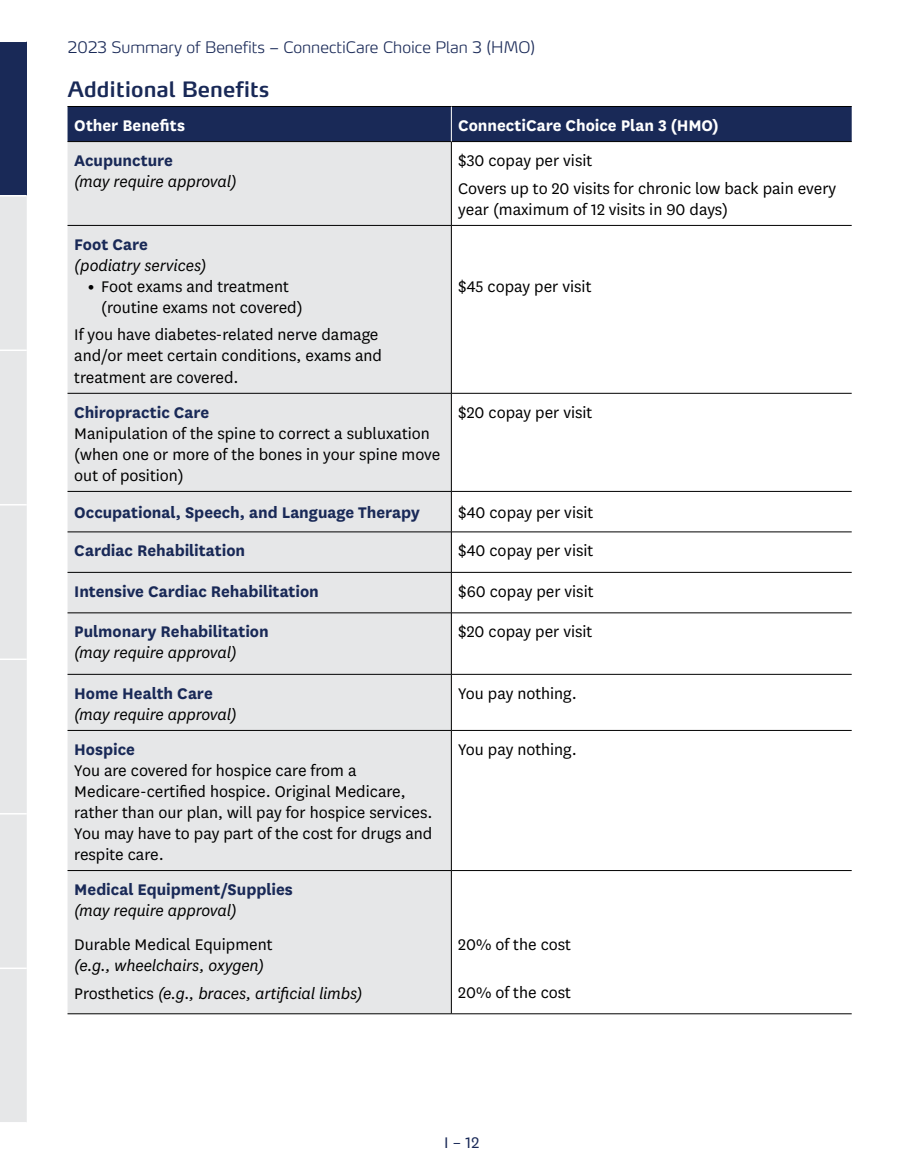
<style>
.page{position:relative;width:905px;height:1175px;background:#fff}
.page>*{position:absolute;margin:0;border:0;box-sizing:border-box;transform-origin:0 0}
.Subhead_14_16{font:600 21px "Max Pro";color:#192957}
.table_body{font:18px/21px "National";color:#000}
.Table_head{font:700 18px/21px "National";letter-spacing:-.005em;color:#192957}
.Table_head-2{font:italic 18px/21px "National";letter-spacing:-.005em;color:#000}
.table_body-2{font:italic 18px/21px "National";letter-spacing:-.005em;color:#000}
.Table_head_reverse{font:700 18px "National";color:#fff}
.t1{font:18px "National";color:#192957}
.t2{font:300 expanded 15.75px "Max Pro";color:#192957}
.s1{font-weight:700;font-style:normal;color:#192957}
.s2{font-weight:800}
.s3{font-weight:400;font-style:italic;color:#000}
.s4{font-style:normal}
</style>
<div class="page">
<div style="left:0;top:41px;width:27px;height:155px;background:#192957"></div>
<hr style="left:0;top:40px;width:27px;height:2px;background:#fff">
<div style="left:0;top:195px;width:27px;height:927px;background:#e6e7e8"></div>
<div style="left:68px;top:107px;width:783px;height:34px;background:#192957"></div>
<div style="left:68px;top:142px;width:383px;height:871px;background:#e6e7e8"></div>
<hr style="left:68px;top:106px;width:383px;height:1px;background:#000">
<hr style="left:451px;top:106px;width:400px;height:1px;background:#000">
<hr style="left:68px;top:141px;width:383px;height:1px;background:#000">
<hr style="left:451px;top:141px;width:400px;height:1px;background:#000">
<hr style="left:451px;top:142px;width:1px;height:83px;background:#000">
<hr style="left:68px;top:225px;width:383px;height:1px;background:#000">
<hr style="left:451px;top:225px;width:400px;height:1px;background:#000">
<hr style="left:451px;top:226px;width:1px;height:167px;background:#000">
<hr style="left:68px;top:393px;width:383px;height:1px;background:#000">
<hr style="left:451px;top:393px;width:400px;height:1px;background:#000">
<hr style="left:451px;top:393px;width:1px;height:98px;background:#000">
<hr style="left:68px;top:491px;width:383px;height:1px;background:#000">
<hr style="left:451px;top:491px;width:400px;height:1px;background:#000">
<hr style="left:451px;top:491px;width:1px;height:40px;background:#000">
<hr style="left:68px;top:531px;width:383px;height:1px;background:#000">
<hr style="left:451px;top:531px;width:400px;height:1px;background:#000">
<hr style="left:451px;top:532px;width:1px;height:40px;background:#000">
<hr style="left:68px;top:572px;width:383px;height:1px;background:#000">
<hr style="left:451px;top:572px;width:400px;height:1px;background:#000">
<hr style="left:451px;top:572px;width:1px;height:40px;background:#000">
<hr style="left:68px;top:612px;width:383px;height:1px;background:#000">
<hr style="left:451px;top:612px;width:400px;height:1px;background:#000">
<hr style="left:451px;top:613px;width:1px;height:61px;background:#000">
<hr style="left:68px;top:674px;width:383px;height:1px;background:#000">
<hr style="left:451px;top:674px;width:400px;height:1px;background:#000">
<hr style="left:451px;top:674px;width:1px;height:56px;background:#000">
<hr style="left:68px;top:730px;width:383px;height:1px;background:#000">
<hr style="left:451px;top:730px;width:400px;height:1px;background:#000">
<hr style="left:451px;top:730px;width:1px;height:140px;background:#000">
<hr style="left:68px;top:870px;width:383px;height:1px;background:#000">
<hr style="left:451px;top:870px;width:400px;height:1px;background:#000">
<hr style="left:451px;top:870px;width:1px;height:143px;background:#000">
<hr style="left:68px;top:1013px;width:383px;height:1px;background:#000">
<hr style="left:451px;top:1013px;width:400px;height:1px;background:#000">
<hr style="left:451px;top:107px;width:1px;height:34px;background:#fff">
<p class="t2" style="left:68px;top:34px;width:469px">2023 Summary of Benefits – ConnectiCare Choice Plan 3 (HMO)</p>
<p class="Subhead_14_16" style="left:68px;top:71px;width:203px">Additional Benefits</p>
<p class="Table_head_reverse" style="left:74px;top:112px;width:112px">Other Benefits</p>
<p class="Table_head_reverse" style="left:458px;top:112px;width:262px">ConnectiCare Choice Plan 3 (HMO)</p>
<p class="Table_head-2" style="left:74px;top:149px;width:164px"><span class="s1">Acupuncture<br></span>(may require approval)</p>
<p class="table_body" style="left:458px;top:149px;width:136px">$30 copay per visit</p>
<p class="table_body" style="left:458px;top:177px;width:379px">Covers up to 20 visits for chronic low back pain every year (maximum of 12 visits in 90 days)</p>
<p class="Table_head-2" style="left:74px;top:233px;width:133px"><span class="s1">Foot Care </span>(podiatry services)</p>
<p class="table_body" style="left:101px;top:275px;width:203px;text-indent:-14px"><span class="s2">•</span> Foot exams and treatment (routine exams not covered)</p>
<p class="table_body" style="left:74px;top:324px;width:309px">If you have diabetes-related nerve damage and/or meet certain conditions, exams and treatment are covered.</p>
<p class="Table_head" style="left:74px;top:400px;width:137px">Chiropractic Care</p>
<p class="table_body" style="left:74px;top:422px;width:367px">Manipulation of the spine to correct a subluxation (when one or more of the bones in your spine move out of position)</p>
<p class="table_body" style="left:458px;top:275px;width:135px">$45 copay per visit</p>
<p class="table_body" style="left:458px;top:401px;width:136px">$20 copay per visit</p>
<p class="Table_head" style="left:74px;top:501px;width:347px">Occupational, Speech, and Language Therapy</p>
<p class="table_body" style="left:458px;top:501px;width:137px">$40 copay per visit</p>
<p class="Table_head" style="left:74px;top:539px;width:172px">Cardiac Rehabilitation</p>
<p class="table_body" style="left:458px;top:539px;width:137px">$40 copay per visit</p>
<p class="Table_head" style="left:74px;top:579px;width:246px">Intensive Cardiac Rehabilitation</p>
<p class="table_body" style="left:458px;top:580px;width:137px">$60 copay per visit</p>
<p class="Table_head" style="left:74px;top:620px;width:196px">Pulmonary Rehabilitation <span class="s3">(may require approval)</span></p>
<p class="table_body" style="left:458px;top:620px;width:136px">$20 copay per visit</p>
<p class="Table_head-2" style="left:74px;top:682px;width:164px"><span class="s1">Home Health Care </span>(may require approval)</p>
<p class="table_body" style="left:458px;top:682px;width:120px">You pay nothing.</p>
<p class="Table_head" style="left:74px;top:737px;width:62px">Hospice</p>
<p class="table_body" style="left:74px;top:759px;width:360px">You are covered for hospice care from a Medicare-certified hospice. Original Medicare, rather than our plan, will pay for hospice services.<br>You may have to pay part of the cost for drugs and respite care.</p>
<p class="table_body" style="left:458px;top:738px;width:120px">You pay nothing.</p>
<p class="Table_head" style="left:74px;top:877px;width:220px">Medical Equipment/Supplies <span class="s3">(may require approval)</span></p>
<p class="table_body-2" style="left:74px;top:933px;width:200px"><span class="s4">Durable Medical Equipment </span>(e.g., wheelchairs, oxygen)</p>
<p class="table_body-2" style="left:74px;top:982px;width:289px"><span class="s4">Prosthetics</span> (e.g., braces, artificial limbs)</p>
<p class="table_body" style="left:458px;top:932px;width:114px">20% of the cost</p>
<p class="table_body" style="left:458px;top:981px;width:114px">20% of the cost</p>
<p class="t1" style="left:444px;top:1130px;width:37px">I – 12</p>
</div>
